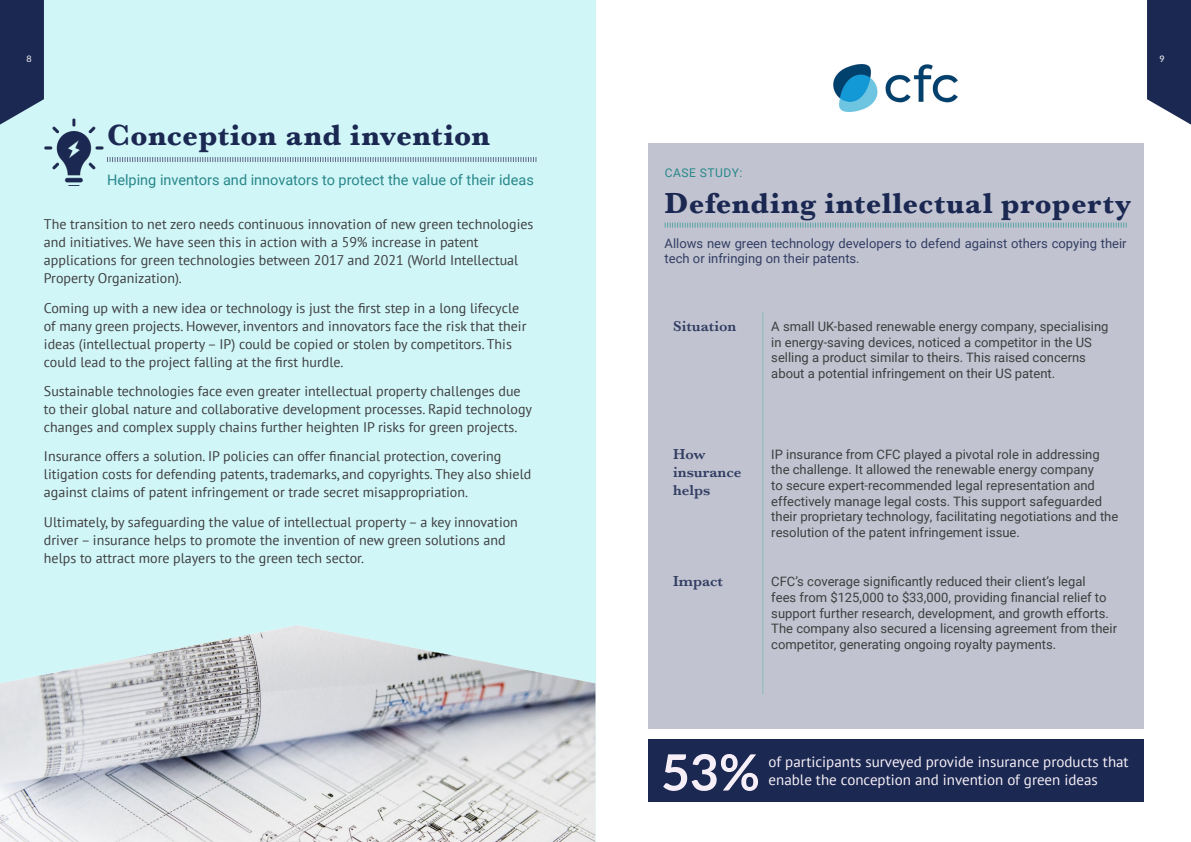
<style>
.page{position:relative;width:1191px;height:842px;background:#fff}
.page>*{position:absolute;margin:0;border:0;box-sizing:border-box;transform-origin:0 0}
.t1{font:700 50px "Lato";color:#f7eff7}
.t2{font:700 30.5px "Baskerville";letter-spacing:.015em;color:#1b2852}
.t3{font:700 30px "Baskerville";letter-spacing:.02em;color:#1b2852}
.t4{font:15px/18px "PT Sans";color:#f8f1f8}
.t5{font:600 15px/18px "Baskerville";color:#323d63}
.t6{font:14.5px "Roboto";color:#27878a}
.t7{font:14px/18px "PT Sans";color:#3e3e3f}
.t8{font:13px/15.6px "Roboto";color:#3e3e3f}
.t9{font:13px/15.6px "Roboto";color:#323d63}
.t10{font:12px "Roboto";letter-spacing:.045em;color:#27878a}
.t11{font:9px "Lato";color:#fff}
</style>
<div class="page">
<div style="left:0;top:0;width:595px;height:842px;background:#d1f6f8"></div>
<svg style="left:0;top:0;width:44px;height:125px"></svg>
<svg style="left:1147px;top:0;width:44px;height:125px"></svg>
<img style="left:0;top:625px;width:595px;height:217px">
<img style="left:833px;top:64px;width:125px;height:48px">
<div style="left:648px;top:143px;width:495px;height:586px;background:#bbbecb"></div>
<svg style="left:664px;top:223px;width:462px;height:5px"></svg>
<img style="left:35px;top:116px;width:69px;height:70px">
<svg style="left:107px;top:157px;width:429px;height:5px"></svg>
<div style="left:648px;top:739px;width:495px;height:63px;background:#1b2852"></div>
<hr style="left:762px;top:312px;width:1px;height:127px;background:#87bcbe">
<hr style="left:762px;top:439px;width:1px;height:128px;background:#87bcbe">
<hr style="left:762px;top:567px;width:1px;height:127px;background:#87bcbe">
<p class="t11" style="left:26px;top:53px;width:7px">8</p>
<p class="t11" style="left:1159px;top:53px;width:7px">9</p>
<h2 class="t2" style="left:107px;top:124px;width:384px">Conception and invention</h2>
<p class="t6" style="left:107px;top:173px;width:428px">Helping inventors and innovators to protect the value of their ideas</p>
<p class="t7" style="left:44px;top:216px;width:491px">The transition to net zero needs continuous innovation of new green technologies and initiatives. We have seen this in action with a 59% increase in patent applications for green technologies between 2017 and 2021 (World Intellectual Property Organization).</p>
<p class="t7" style="left:44px;top:298px;width:484px">Coming up with a new idea or technology is just the first step in a long lifecycle of many green projects. However, inventors and innovators face the risk that their ideas (intellectual property – IP) could be copied or stolen by competitors. This could lead to the project falling at the first hurdle.</p>
<p class="t7" style="left:44px;top:383px;width:489px">Sustainable technologies face even greater intellectual property challenges due to their global nature and collaborative development processes. Rapid technology changes and complex supply chains further heighten IP risks for green projects.</p>
<p class="t7" style="left:44px;top:447px;width:489px">Insurance offers a solution. IP policies can offer financial protection, covering litigation costs for defending patents, trademarks, and copyrights. They also shield against claims of patent infringement or trade secret misappropriation.</p>
<p class="t7" style="left:44px;top:514px;width:475px">Ultimately, by safeguarding the value of intellectual property – a key innovation driver – insurance helps to promote the invention of new green solutions and helps to attract more players to the green tech sector.</p>
<p class="t10" style="left:665px;top:167px;width:79px">CASE STUDY:</p>
<h3 class="t3" style="left:664px;top:193px;width:468px">Defending intellectual property</h3>
<p class="t9" style="left:664px;top:236px;width:463px">Allows new green technology developers to defend against others copying their tech or infringing on their patents.</p>
<p class="t5" style="left:673px;top:317px;width:65px">Situation</p>
<p class="t8" style="left:771px;top:319px;width:339px">A small UK-based renewable energy company, specialising in energy-saving devices, noticed a competitor in the US selling a product similar to theirs. This raised concerns about a potential infringement on their US patent.</p>
<p class="t5" style="left:673px;top:446px;width:70px">How insurance helps</p>
<p class="t8" style="left:771px;top:447px;width:348px">IP insurance from CFC played a pivotal role in addressing the challenge. It allowed the renewable energy company<br>to secure expert-recommended legal representation and effectively manage legal costs. This support safeguarded their proprietary technology, facilitating negotiations and the resolution of the patent infringement issue.</p>
<p class="t5" style="left:673px;top:573px;width:51px">Impact</p>
<p class="t8" style="left:771px;top:573px;width:347px">CFC’s coverage significantly reduced their client’s legal<br>fees from $125,000 to $33,000, providing financial relief to support further research, development, and growth efforts.<br>The company also secured a licensing agreement from their competitor, generating ongoing royalty payments.</p>
<h1 class="t1" style="left:661px;top:744px;width:100px">53%</h1>
<p class="t4" style="left:768px;top:754px;width:362px">of participants surveyed provide insurance products that enable the conception and invention of green ideas</p>
</div>
